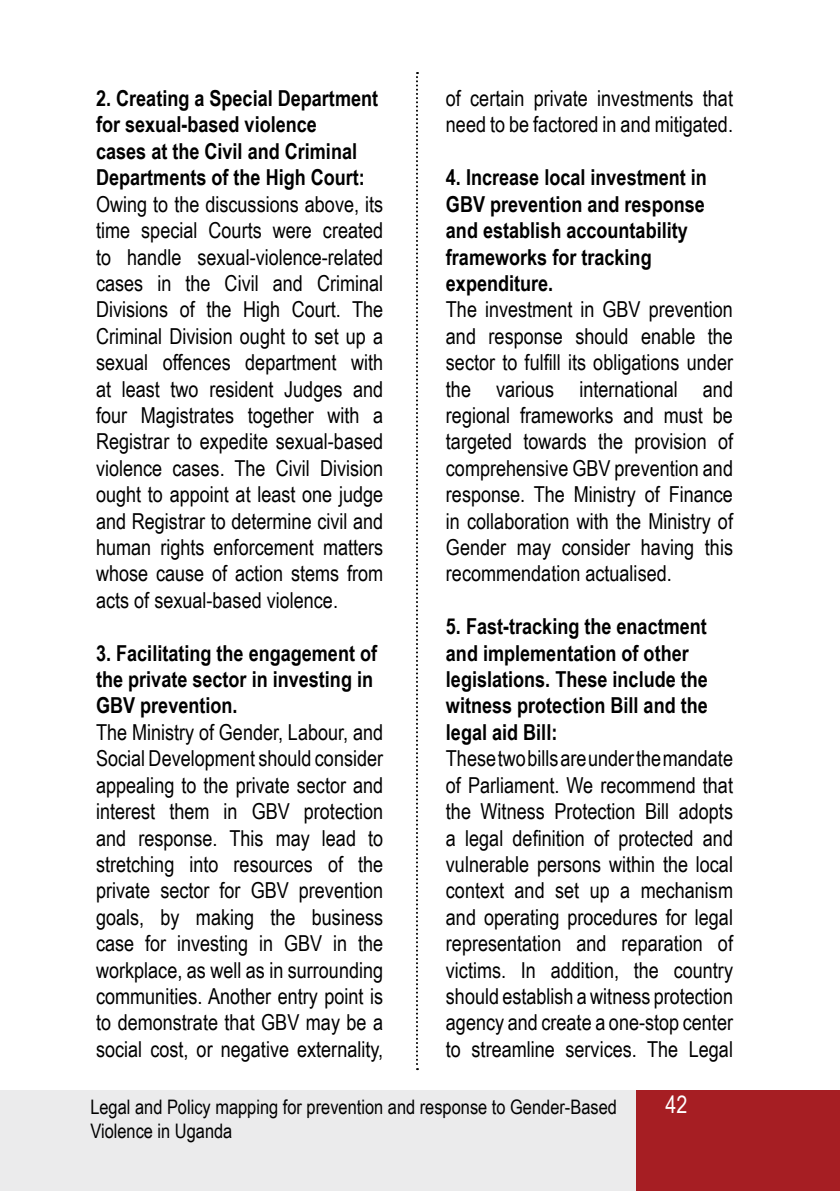
<style>
.page{position:relative;width:840px;height:1191px;background:#fff}
.page>*{position:absolute;margin:0;border:0;box-sizing:border-box;transform-origin:0 0}
.t1{font:24px "Arial Narrow";color:#fff}
.t2{font:22px/26.4px "Arial Narrow";color:#000;text-align:justify}
.t3{font:700 22px/26.4px "Arial Narrow";color:#000}
.t4{font:20px/24px "Arial Narrow";color:#000}
</style>
<div class="page">
<div style="left:0;top:1090px;width:839px;height:101px;background:#ebebec"></div>
<div style="left:636px;top:1090px;width:203px;height:101px;background:#a61e23"></div>
<svg style="left:416px;top:72px;width:2px;height:998px"></svg>
<p class="t3" style="left:96px;top:84px;width:283px">2. Creating a Special Department for sexual-based violence<br>cases at the Civil and Criminal<br>Departments of the High Court:</p>
<p class="t2" style="left:96px;top:190px;width:288px">Owing to the discussions above, its time special Courts were created to handle sexual-violence-related cases in the Civil and Criminal Divisions of the High Court. The Criminal Division ought to set up a sexual offences department with at least two resident Judges and four Magistrates together with a Registrar to expedite sexual-based violence cases. The Civil Division ought to appoint at least one judge and Registrar to determine civil and human rights enforcement matters whose cause of action stems from acts of sexual-based violence.</p>
<p class="t3" style="left:96px;top:638px;width:282px">3. Facilitating the engagement of the private sector in investing in<br>GBV prevention.</p>
<p class="t2" style="left:96px;top:718px;width:288px">The Ministry of Gender, Labour, and Social Development should consider appealing to the private sector and interest them in GBV protection and response. This may lead to stretching into resources of the private sector for GBV prevention goals, by making the business case for investing in GBV in the workplace, as well as in surrounding communities. Another entry point is to demonstrate that GBV may be a social cost, or negative externality,</p>
<p class="t2" style="left:445px;top:84px;width:288px">of certain private investments that need to be factored in and mitigated.</p>
<p class="t3" style="left:445px;top:163px;width:262px">4. Increase local investment in<br>GBV prevention and response and establish accountability frameworks for tracking expenditure.</p>
<p class="t2" style="left:445px;top:295px;width:288px">The investment in GBV prevention and response should enable the sector to fulfill its obligations under the various international and regional frameworks and must be targeted towards the provision of comprehensive GBV prevention and response. The Ministry of Finance in collaboration with the Ministry of Gender may consider having this recommendation actualised.</p>
<p class="t3" style="left:445px;top:612px;width:263px">5. Fast-tracking the enactment and implementation of other legislations. These include the witness protection Bill and the legal aid Bill:</p>
<p class="t2" style="left:445px;top:744px;width:288px">These two bills are under the mandate of Parliament. We recommend that the Witness Protection Bill adopts a legal definition of protected and vulnerable persons within the local context and set up a mechanism and operating procedures for legal representation and reparation of victims. In addition, the country should establish a witness protection agency and create a one-stop center to streamline services. The Legal</p>
<p class="t1" style="left:665px;top:1086px;width:23px">42</p>
<p class="t4" style="left:90px;top:1094px;width:528px">Legal and Policy mapping for prevention and response to Gender-Based<br>Violence in Uganda</p>
</div>
